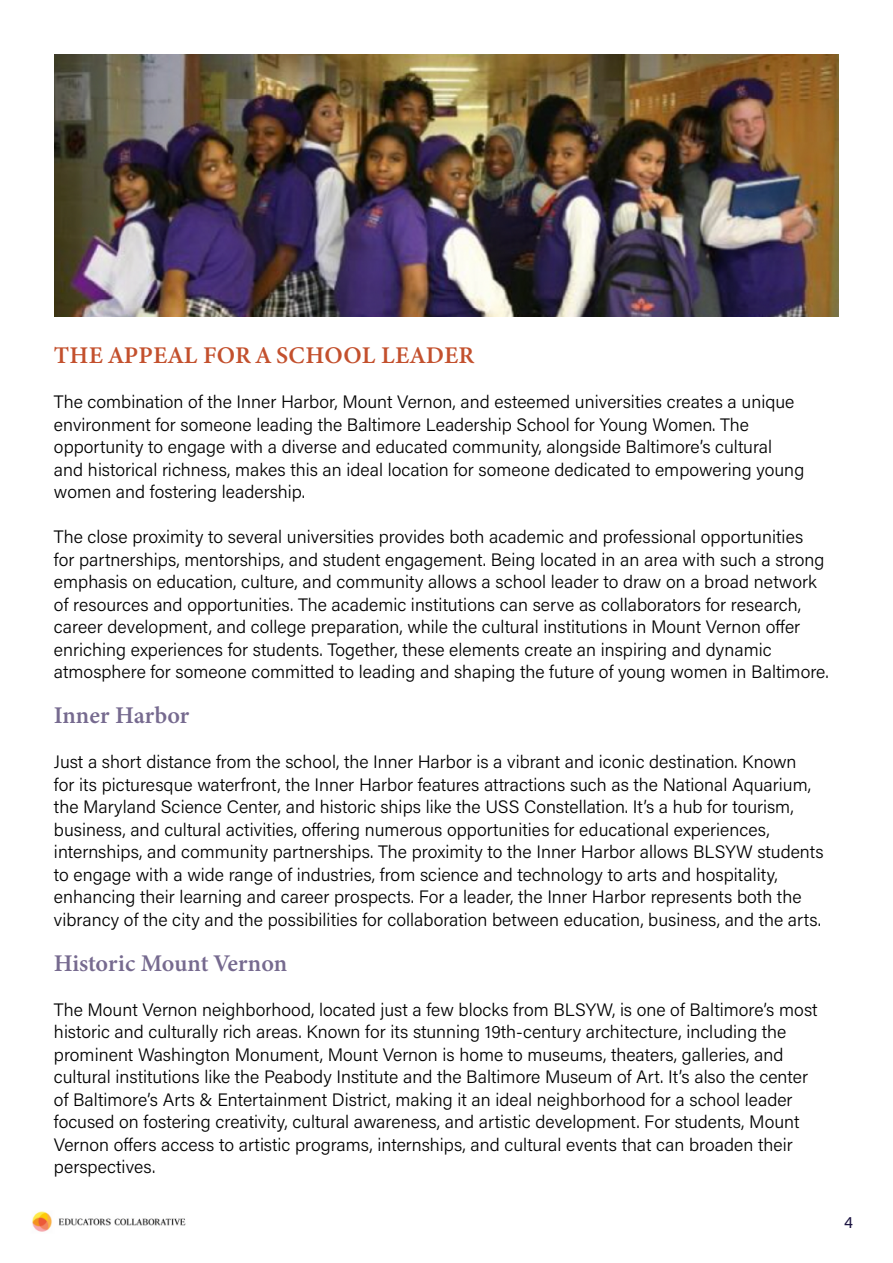
<style>
.page{position:relative;width:893px;height:1263px;background:#fff}
.page>*{position:absolute;margin:0;border:0;box-sizing:border-box;transform-origin:0 0}
.t1{font:24px "Minion Variable Concept";color:#766a8f}
.t2{font:24px "Minion Variable Concept";letter-spacing:.005em;color:#c3502d}
.t3{font:18px/22.5px "Acumin Variable Concept";color:#000}
.t4{font:16.5px "Acumin Variable Concept";color:#1c1542}
</style>
<div class="page">
<img style="left:32px;top:1211px;width:20px;height:21px">
<img style="left:59px;top:1218px;width:127px;height:8px">
<img style="left:54px;top:54px;width:785px;height:263px">
<h1 class="t2" style="left:54px;top:339px;width:421px">THE APPEAL FOR A SCHOOL LEADER</h1>
<p class="t3" style="left:54px;top:390px;width:752px">The combination of the Inner Harbor, Mount Vernon, and esteemed universities creates a unique environment for someone leading the Baltimore Leadership School for Young Women. The opportunity to engage with a diverse and educated community, alongside Baltimore’s cultural and historical richness, makes this an ideal location for someone dedicated to empowering young women and fostering leadership.</p>
<p class="t3" style="left:54px;top:525px;width:776px">The close proximity to several universities provides both academic and professional opportunities<br>for partnerships, mentorships, and student engagement. Being located in an area with such a strong emphasis on education, culture, and community allows a school leader to draw on a broad network of resources and opportunities. The academic institutions can serve as collaborators for research, career development, and college preparation, while the cultural institutions in Mount Vernon offer enriching experiences for students. Together, these elements create an inspiring and dynamic atmosphere for someone committed to leading and shaping the future of young women in Baltimore.</p>
<h1 class="t1" style="left:54px;top:699px;width:137px">Inner Harbor</h1>
<p class="t3" style="left:54px;top:750px;width:771px">Just a short distance from the school, the Inner Harbor is a vibrant and iconic destination. Known<br>for its picturesque waterfront, the Inner Harbor features attractions such as the National Aquarium, the Maryland Science Center, and historic ships like the USS Constellation. It’s a hub for tourism, business, and cultural activities, offering numerous opportunities for educational experiences, internships, and community partnerships. The proximity to the Inner Harbor allows BLSYW students to engage with a wide range of industries, from science and technology to arts and hospitality, enhancing their learning and career prospects. For a leader, the Inner Harbor represents both the vibrancy of the city and the possibilities for collaboration between education, business, and the arts.</p>
<h1 class="t1" style="left:54px;top:946px;width:235px">Historic Mount Vernon</h1>
<p class="t3" style="left:54px;top:998px;width:765px">The Mount Vernon neighborhood, located just a few blocks from BLSYW, is one of Baltimore’s most historic and culturally rich areas. Known for its stunning 19th-century architecture, including the prominent Washington Monument, Mount Vernon is home to museums, theaters, galleries, and cultural institutions like the Peabody Institute and the Baltimore Museum of Art. It’s also the center of Baltimore’s Arts &amp; Entertainment District, making it an ideal neighborhood for a school leader focused on fostering creativity, cultural awareness, and artistic development. For students, Mount Vernon offers access to artistic programs, internships, and cultural events that can broaden their perspectives.</p>
<p class="t4" style="left:844px;top:1211px;width:10px">4</p>
</div>
